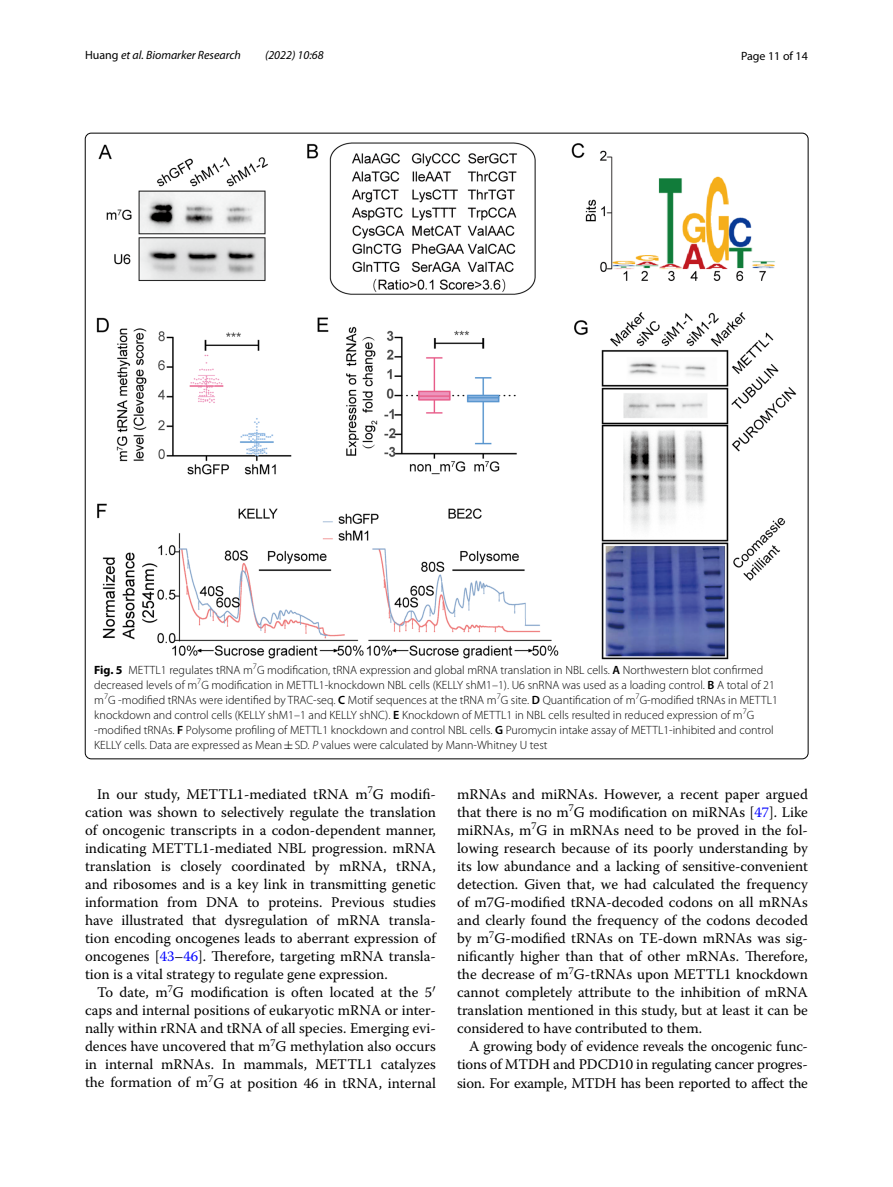
<style>
.page{position:relative;width:893px;height:1187px;background:#fff}
.page>*{position:absolute;margin:0;border:0;box-sizing:border-box;transform-origin:0 0}
.t1{font:14.7px/18px "Warnock Pro";color:#000;text-align:justify}
.t2{font:300 12px/15px "Myriad Pro";color:#000}
.t3{font:italic 12px "Myriad Pro";color:#000}
.t4{font:12px "Myriad Pro";color:#000}
.s1{font-style:normal}
.s2{font-weight:700}
.s3{font-weight:600}
.s4{font-family:"MTSY";font-weight:400}
.s5{font-style:italic}
.s6{color:#00f}
</style>
<div class="page">
<img style="left:96px;top:142px;width:701px;height:517px">
<p class="t3" style="left:85px;top:48px;width:157px"><span class="s1">Huang</span> et al. Biomarker Research</p>
<p class="t3" style="left:265px;top:48px;width:60px">(2022) 10:68</p>
<p class="t4" style="left:741px;top:48px;width:68px">Page 11 of 14</p>
<p class="t2" style="left:94px;top:663px;width:685px"><span class="s2">Fig. 5</span> METTL1 regulates tRNA m<sup>7</sup>G modification, tRNA expression and global mRNA translation in NBL cells. <span class="s3">A</span> Northwestern blot confirmed decreased levels of m<sup>7</sup>G modification in METTL1-knockdown NBL cells (KELLY shM1–1). U6 snRNA was used as a loading control. <span class="s3">B</span> A total of 21 m<sup>7</sup>G -modified tRNAs were identified by TRAC-seq. <span class="s3">C</span> Motif sequences at the tRNA m<sup>7</sup>G site. <span class="s3">D</span> Quantification of m<sup>7</sup>G-modified tRNAs in METTL1 knockdown and control cells (KELLY shM1–1 and KELLY shNC). <span class="s3">E</span> Knockdown of METTL1 in NBL cells resulted in reduced expression of m<sup>7</sup>G -modified tRNAs. <span class="s3">F</span> Polysome profiling of METTL1 knockdown and control NBL cells. <span class="s3">G</span> Puromycin intake assay of METTL1-inhibited and control KELLY cells. Data are expressed as Mean<span class="s4">±</span>SD. <span class="s5">P</span> values were calculated by Mann-Whitney U test</p>
<p class="t1" style="left:85px;top:785px;width:352px;text-indent:12px">In our study, METTL1-mediated tRNA m<sup>7</sup>G modifi&shy;cation was shown to selectively regulate the translation of oncogenic transcripts in a codon-dependent manner, indicating METTL1-mediated NBL progression. mRNA translation is closely coordinated by mRNA, tRNA, and ribosomes and is a key link in transmitting genetic information from DNA to proteins. Previous studies have illustrated that dysregulation of mRNA transla&shy;tion encoding oncogenes leads to aberrant expression of oncogenes [<span class="s6">43</span>–<span class="s6">46</span>]. Therefore, targeting mRNA transla&shy;tion is a vital strategy to regulate gene expression.</p>
<p class="t1" style="left:85px;top:983px;width:352px;text-align:center">To date, m<sup>7</sup>G modification is often located at the 5 caps and internal positions of eukaryotic mRNA or inter&shy;nally within rRNA and tRNA of all species. Emerging evi&shy;dences have uncovered that m<sup>7</sup>G methylation also occurs in internal mRNAs. In mammals, METTL1 catalyzes the formation of m<sup>7</sup>G at position 46 in tRNA, internal</p>
<p class="t1" style="left:457px;top:785px;width:352px">mRNAs and miRNAs. However, a recent paper argued that there is no m<sup>7</sup>G modification on miRNAs [<span class="s6">47</span>]. Like miRNAs, m<sup>7</sup>G in mRNAs need to be proved in the fol&shy;lowing research because of its poorly understanding by its low abundance and a lacking of sensitive-convenient detection. Given that, we had calculated the frequency of m7G-modified tRNA-decoded codons on all mRNAs and clearly found the frequency of the codons decoded by m<sup>7</sup>G-modified tRNAs on TE-down mRNAs was sig&shy;nificantly higher than that of other mRNAs. Therefore, the decrease of m<sup>7</sup>G-tRNAs upon METTL1 knockdown cannot completely attribute to the inhibition of mRNA translation mentioned in this study, but at least it can be considered to have contributed to them.</p>
<p class="t1" style="left:457px;top:1037px;width:352px;text-indent:12px">A growing body of evidence reveals the oncogenic func&shy;tions of MTDH and PDCD10 in regulating cancer progres&shy;sion. For example, MTDH has been reported to affect the</p>
</div>
